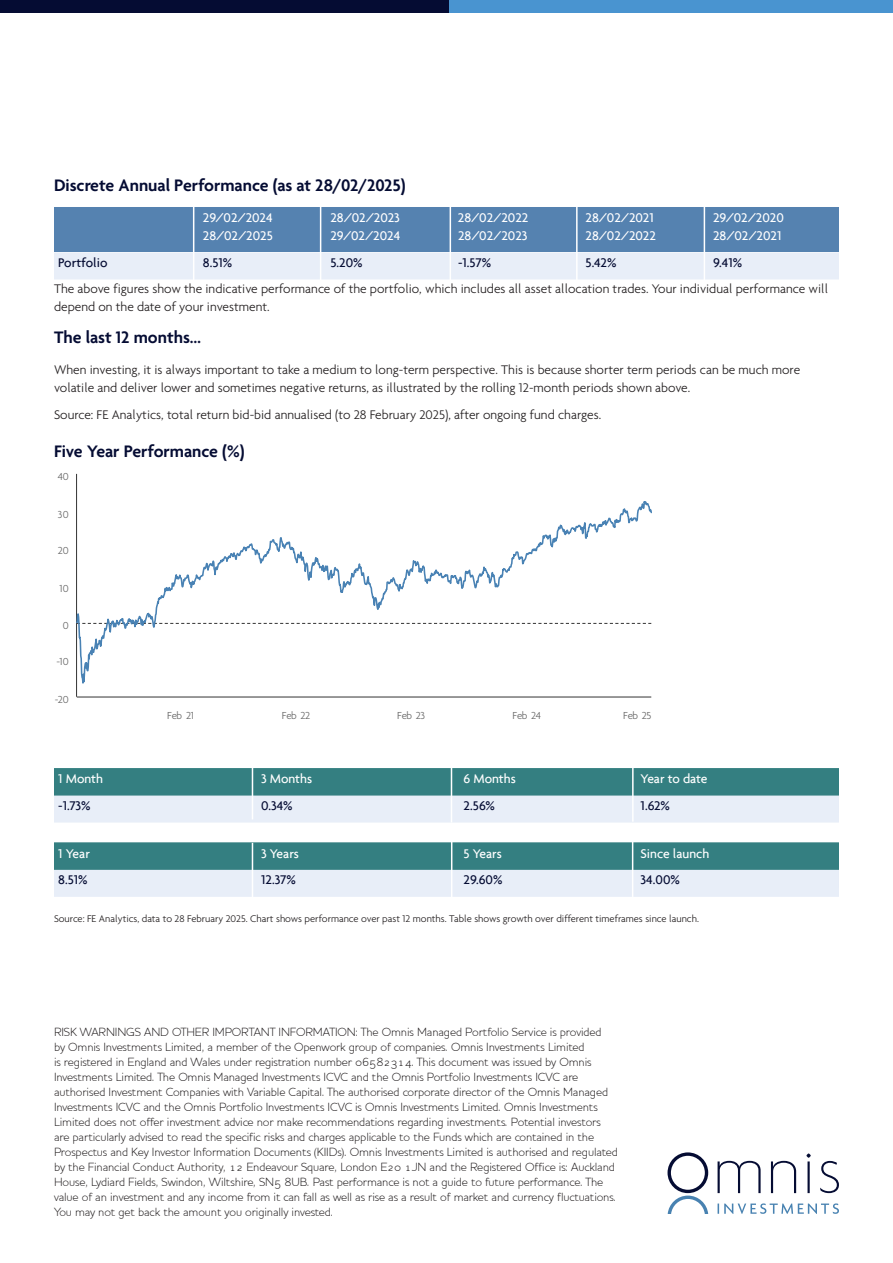
<style>
.page{position:relative;width:893px;height:1263px;background:#fff}
.page>*{position:absolute;margin:0;border:0;box-sizing:border-box;transform-origin:0 0}
.t1{font:600 18px "Agenda";color:#050c33}
.t2{font:300 13.5px/18px "Agenda";color:#231f20}
.t3{font:500 13.5px "Agenda";color:#fff}
.t4{font:500 13.5px "Agenda";color:#050c33}
.t5{font:300 12px/15px "Houschka Alt";letter-spacing:-.01em;color:#231f20}
.t6{font:300 10.95px "Agenda";letter-spacing:-.03em;color:#666}
.t7{font:300 10.5px "Agenda";color:#231f20}
</style>
<div class="page">
<svg style="left:718px;top:1161px;width:43px;height:32px"></svg>
<svg style="left:771px;top:1161px;width:25px;height:32px"></svg>
<svg style="left:806px;top:1153px;width:5px;height:40px"></svg>
<svg style="left:820px;top:1161px;width:19px;height:32px"></svg>
<svg style="left:718px;top:1203px;width:121px;height:11px"></svg>
<svg style="left:667px;top:1152px;width:41px;height:62px"></svg>
<div style="left:54px;top:207px;width:785px;height:45px;background:#5582b0"></div>
<div style="left:54px;top:252px;width:785px;height:27px;background:#e8eef8"></div>
<div style="left:54px;top:768px;width:785px;height:45px;background:#347f81"></div>
<div style="left:54px;top:795px;width:785px;height:27px;background:#e8eef8"></div>
<div style="left:54px;top:842px;width:785px;height:45px;background:#347f81"></div>
<div style="left:54px;top:870px;width:785px;height:27px;background:#e8eef8"></div>
<hr style="left:193px;top:204px;width:1px;height:77px;background:#fff">
<hr style="left:320px;top:205px;width:1px;height:76px;background:#fff">
<hr style="left:450px;top:205px;width:1px;height:76px;background:#fff">
<hr style="left:576px;top:205px;width:2px;height:76px;background:#fff">
<hr style="left:704px;top:205px;width:1px;height:76px;background:#fff">
<hr style="left:76px;top:474px;width:1px;height:223px;background:#333">
<hr style="left:77px;top:697px;width:574px;height:1px;background:#333">
<svg style="left:77px;top:494px;width:574px;height:203px"></svg>
<hr style="left:252px;top:763px;width:1px;height:56px;background:#fff">
<hr style="left:632px;top:765px;width:2px;height:57px;background:#fff">
<hr style="left:451px;top:766px;width:1px;height:56px;background:#fff">
<hr style="left:252px;top:843px;width:1px;height:56px;background:#fff">
<hr style="left:451px;top:841px;width:1px;height:56px;background:#fff">
<hr style="left:632px;top:841px;width:1px;height:56px;background:#fff">
<div style="left:0;top:0;width:449px;height:13px;background:#050c33"></div>
<div style="left:449px;top:0;width:444px;height:13px;background:#4994d0"></div>
<h1 class="t1" style="left:54px;top:175px;width:353px">Discrete Annual Performance (as at 28/02/2025)</h1>
<p class="t3" style="left:203px;top:210px;width:71px">29/02/2024</p>
<p class="t3" style="left:330px;top:210px;width:71px">28/02/2023</p>
<p class="t3" style="left:458px;top:210px;width:72px">28/02/2022</p>
<p class="t3" style="left:586px;top:210px;width:70px">28/02/2021</p>
<p class="t3" style="left:713px;top:210px;width:72px">29/02/2020</p>
<p class="t3" style="left:203px;top:228px;width:71px">28/02/2025</p>
<p class="t3" style="left:330px;top:228px;width:71px">29/02/2024</p>
<p class="t3" style="left:458px;top:228px;width:71px">28/02/2023</p>
<p class="t3" style="left:586px;top:228px;width:72px">28/02/2022</p>
<p class="t3" style="left:713px;top:228px;width:70px">28/02/2021</p>
<p class="t4" style="left:58px;top:254px;width:51px">Portfolio</p>
<p class="t4" style="left:203px;top:254px;width:31px">8.51%</p>
<p class="t4" style="left:330px;top:254px;width:34px">5.20%</p>
<p class="t4" style="left:458px;top:254px;width:35px">‑1.57%</p>
<p class="t4" style="left:586px;top:254px;width:32px">5.42%</p>
<p class="t4" style="left:713px;top:254px;width:31px">9.41%</p>
<p class="t2" style="left:54px;top:280px;width:775px">The above figures show the indicative performance of the portfolio, which includes all asset allocation trades. Your individual performance will depend on the date of your investment.</p>
<h1 class="t1" style="left:54px;top:327px;width:149px">The last 12 months…</h1>
<p class="t2" style="left:54px;top:361px;width:748px">When investing, it is always important to take a medium to long-term perspective. This is because shorter term periods can be much more volatile and deliver lower and sometimes negative returns, as illustrated by the rolling 12-month periods shown above.</p>
<p class="t2" style="left:54px;top:405px;width:549px">Source: FE Analytics, total return bid-bid annualised (to 28 February 2025), after ongoing fund charges.</p>
<h1 class="t1" style="left:54px;top:441px;width:192px">Five Year Performance (%)</h1>
<p class="t6" style="left:58px;top:470px;width:12px">40</p>
<p class="t6" style="left:58px;top:508px;width:12px">30</p>
<p class="t6" style="left:58px;top:544px;width:12px">20</p>
<p class="t6" style="left:60px;top:581px;width:11px">10</p>
<p class="t6" style="left:63px;top:619px;width:7px">0</p>
<p class="t6" style="left:56px;top:655px;width:14px">-10</p>
<p class="t6" style="left:55px;top:693px;width:15px">-20</p>
<p class="t6" style="left:167px;top:708px;width:28px">Feb 21</p>
<p class="t6" style="left:282px;top:708px;width:30px">Feb 22</p>
<p class="t6" style="left:397px;top:708px;width:30px">Feb 23</p>
<p class="t6" style="left:512px;top:708px;width:30px">Feb 24</p>
<p class="t6" style="left:623px;top:708px;width:30px">Feb 25</p>
<p class="t3" style="left:58px;top:771px;width:46px">1 Month</p>
<p class="t3" style="left:261px;top:771px;width:53px">3 Months</p>
<p class="t3" style="left:463px;top:771px;width:54px">6 Months</p>
<p class="t3" style="left:640px;top:771px;width:68px">Year to date</p>
<p class="t4" style="left:58px;top:797px;width:34px">‑1.73%</p>
<p class="t4" style="left:261px;top:797px;width:33px">0.34%</p>
<p class="t4" style="left:463px;top:797px;width:33px">2.56%</p>
<p class="t4" style="left:640px;top:797px;width:31px">1.62%</p>
<p class="t3" style="left:58px;top:845px;width:33px">1 Year</p>
<p class="t3" style="left:261px;top:845px;width:39px">3 Years</p>
<p class="t3" style="left:463px;top:845px;width:40px">5 Years</p>
<p class="t3" style="left:640px;top:845px;width:70px">Since launch</p>
<p class="t4" style="left:58px;top:871px;width:31px">8.51%</p>
<p class="t4" style="left:261px;top:871px;width:36px">12.37%</p>
<p class="t4" style="left:463px;top:871px;width:40px">29.60%</p>
<p class="t4" style="left:640px;top:871px;width:41px">34.00%</p>
<p class="t7" style="left:54px;top:913px;width:646px">Source: FE Analytics, data to 28 February 2025. Chart shows performance over past 12 months. Table shows growth over different timeframes since launch.</p>
<p class="t5" style="left:54px;top:1024px;width:565px">RISK WARNINGS AND OTHER IMPORTANT INFORMATION: The Omnis Managed Portfolio Service is provided<br>by Omnis Investments Limited, a member of the Openwork group of companies. Omnis Investments Limited<br>is registered in England and Wales under registration number 06582314. This document was issued by Omnis Investments Limited. The Omnis Managed Investments ICVC and the Omnis Portfolio Investments ICVC are authorised Investment Companies with Variable Capital. The authorised corporate director of the Omnis Managed Investments ICVC and the Omnis Portfolio Investments ICVC is Omnis Investments Limited. Omnis Investments Limited does not offer investment advice nor make recommendations regarding investments. Potential investors are particularly advised to read the specific risks and charges applicable to the Funds which are contained in the Prospectus and Key Investor Information Documents (KIIDs). Omnis Investments Limited is authorised and regulated by the Financial Conduct Authority, 12 Endeavour Square, London E20 1JN and the Registered Office is: Auckland House, Lydiard Fields, Swindon, Wiltshire, SN5 8UB. Past performance is not a guide to future performance. The value of an investment and any income from it can fall as well as rise as a result of market and currency fluctuations.<br>You may not get back the amount you originally invested.</p>
</div>
